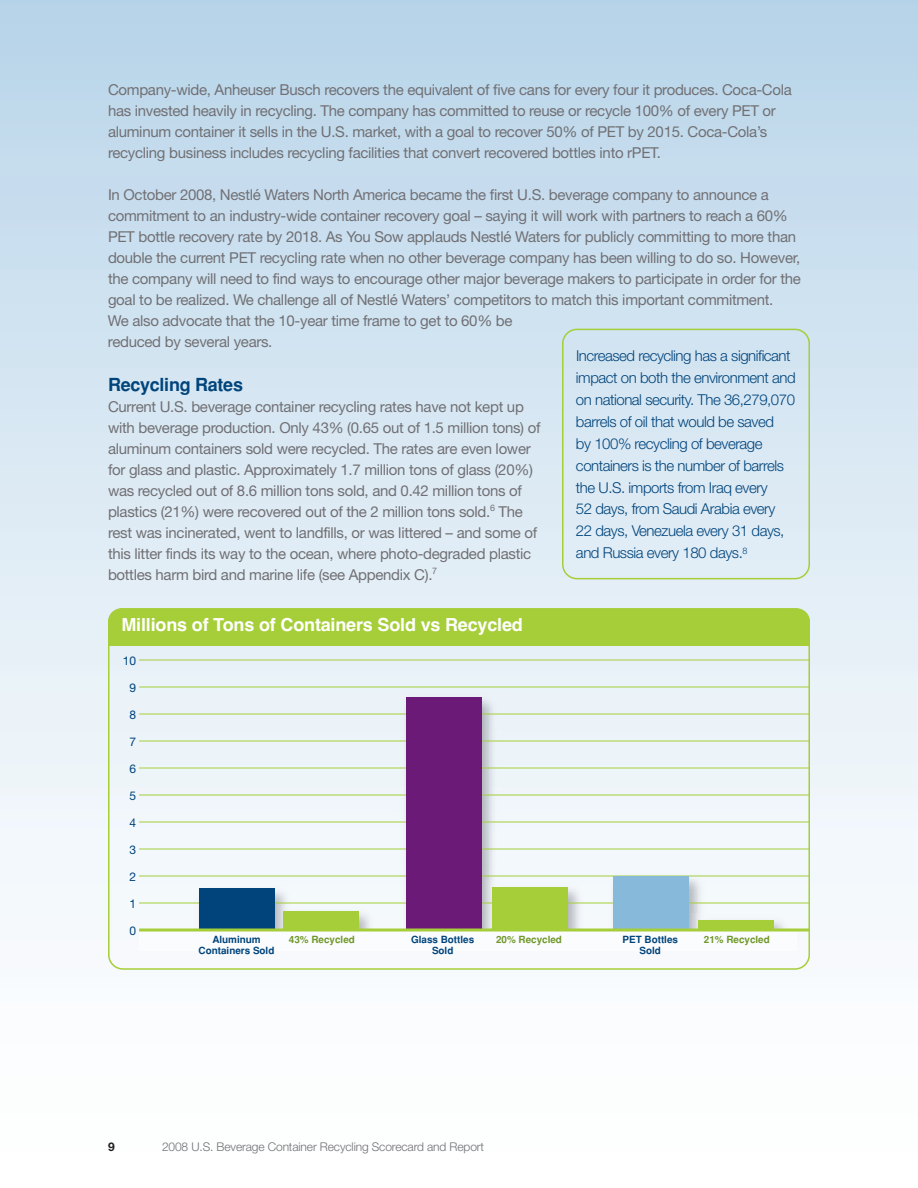
<style>
.page{position:relative;width:918px;height:1188px;background:#fff}
.page>*{position:absolute;margin:0;border:0;box-sizing:border-box;transform-origin:0 0}
.t1{font:18px "Helvetica Bold TT";letter-spacing:-.01em;color:#fff}
.t2{font:700 18px "Helvetica";letter-spacing:-.015em;color:#00447b}
.t3{font:15px/21px "Helvetica Neue";letter-spacing:-.02em;color:#717074}
.t4{font:300 15px/21.9px "Helvetica Neue";letter-spacing:-.03em;color:#00447b}
.t5{font:300 12px "Helvetica Neue";letter-spacing:-.01em;color:#717074}
.t6{font:12px "Helvetica Neue";color:#00447b}
.t7{font:700 12px "Helvetica Neue";color:#231f20}
.t8{font:700 9.9px/10.5px "Helvetica";color:#00447b;text-align:center}
.t9{font:700 9.9px "Helvetica";color:#70982a}
</style>
<div class="page">
<svg style="left:108px;top:608px;width:702px;height:362px"></svg>
<div style="left:108px;top:608px;width:702px;height:38px;background:#a6ce39;border-radius:14px"></div>
<div style="left:108px;top:626px;width:702px;height:20px;background:#a6ce39"></div>
<hr style="left:139px;top:660px;width:671px;height:1px;background:#a6ce39">
<hr style="left:139px;top:687px;width:671px;height:1px;background:#a6ce39">
<hr style="left:139px;top:714px;width:671px;height:1px;background:#a6ce39">
<hr style="left:139px;top:741px;width:671px;height:1px;background:#a6ce39">
<hr style="left:139px;top:768px;width:671px;height:1px;background:#a6ce39">
<hr style="left:139px;top:795px;width:671px;height:1px;background:#a6ce39">
<hr style="left:139px;top:822px;width:671px;height:1px;background:#a6ce39">
<hr style="left:139px;top:849px;width:671px;height:1px;background:#a6ce39">
<hr style="left:139px;top:876px;width:671px;height:1px;background:#a6ce39">
<hr style="left:139px;top:903px;width:671px;height:1px;background:#a6ce39">
<svg style="left:562px;top:329px;width:248px;height:250px;background:#d9e8ef"></svg>
<div style="left:199px;top:889px;width:76px;height:41px;background:#00447b"></div>
<div style="left:283px;top:911px;width:76px;height:19px;background:#a6ce39"></div>
<div style="left:613px;top:877px;width:76px;height:53px;background:#87b9da"></div>
<div style="left:698px;top:920px;width:76px;height:10px;background:#a6ce39"></div>
<div style="left:406px;top:698px;width:76px;height:232px;background:#6b1a78"></div>
<div style="left:492px;top:887px;width:76px;height:43px;background:#a6ce39"></div>
<div style="left:139px;top:930px;width:657px;height:20px;background:#fafcfd"></div>
<svg style="left:139px;top:928px;width:671px;height:4px;fill:#a6ce39"></svg>
<p class="t3" style="left:108px;top:79px;width:685px">Company-wide, Anheuser Busch recovers the equivalent of five cans for every four it produces. Coca-Cola has invested heavily in recycling. The company has committed to reuse or recycle 100% of every PET or aluminum container it sells in the U.S. market, with a goal to recover 50% of PET by 2015. Coca-Cola’s recycling business includes recycling facilities that convert recovered bottles into rPET.</p>
<p class="t3" style="left:108px;top:184px;width:695px">In October 2008, Nestlé Waters North America became the first U.S. beverage company to announce a commitment to an industry-wide container recovery goal – saying it will work with partners to reach a 60% PET bottle recovery rate by 2018. As You Sow applauds Nestlé Waters for publicly committing to more than double the current PET recycling rate when no other beverage company has been willing to do so. However, the company will need to find ways to encourage other major beverage makers to participate in order for the goal to be realized. We challenge all of Nestlé Waters’ competitors to match this important commitment.<br>We also advocate that the 10-year time frame to get to 60% be<br>reduced by several years.</p>
<p class="t2" style="left:108px;top:374px;width:137px">Recycling Rates</p>
<p class="t3" style="left:108px;top:396px;width:434px">Current U.S. beverage container recycling rates have not kept up with beverage production. Only 43% (0.65 out of 1.5 million tons) of aluminum containers sold were recycled. The rates are even lower for glass and plastic. Approximately 1.7 million tons of glass (20%) was recycled out of 8.6 million tons sold, and 0.42 million tons of plastics (21%) were recovered out of the 2 million tons sold.<sup>6</sup> The rest was incinerated, went to landfills, or was littered – and some of this litter finds its way to the ocean, where photo-degraded plastic bottles harm bird and marine life (see Appendix C).<sup>7</sup></p>
<p class="t4" style="left:576px;top:345px;width:221px">Increased recycling has a significant impact on both the environment and on national security. The 36,279,070 barrels of oil that would be saved<br>by 100% recycling of beverage containers is the number of barrels the U.S. imports from Iraq every<br>52 days, from Saudi Arabia every<br>22 days, Venezuela every 31 days, and Russia every 180 days.<sup>8</sup></p>
<p class="t1" style="left:122px;top:614px;width:403px">Millions of Tons of Containers Sold vs Recycled</p>
<p class="t6" style="left:123px;top:653px;width:15px">10</p>
<p class="t6" style="left:129px;top:680px;width:8px">9</p>
<p class="t6" style="left:129px;top:707px;width:8px">8</p>
<p class="t6" style="left:129px;top:734px;width:8px">7</p>
<p class="t6" style="left:129px;top:761px;width:8px">6</p>
<p class="t6" style="left:129px;top:788px;width:8px">5</p>
<p class="t6" style="left:129px;top:815px;width:8px">4</p>
<p class="t6" style="left:129px;top:842px;width:8px">3</p>
<p class="t6" style="left:129px;top:869px;width:8px">2</p>
<p class="t6" style="left:129px;top:896px;width:8px">1</p>
<p class="t6" style="left:129px;top:923px;width:8px">0</p>
<p class="t8" style="left:199px;top:935px;width:77px">Aluminum<br>Containers Sold</p>
<p class="t9" style="left:289px;top:934px;width:67px">43% Recycled</p>
<p class="t8" style="left:411px;top:935px;width:65px">Glass Bottles<br>Sold</p>
<p class="t9" style="left:496px;top:934px;width:67px">20% Recycled</p>
<p class="t8" style="left:623px;top:935px;width:57px">PET Bottles<br>Sold</p>
<p class="t9" style="left:704px;top:934px;width:67px">21% Recycled</p>
<p class="t7" style="left:108px;top:1139px;width:8px">9</p>
<p class="t5" style="left:162px;top:1139px;width:324px">2008 U.S. Beverage Container Recycling Scorecard and Report</p>
</div>
